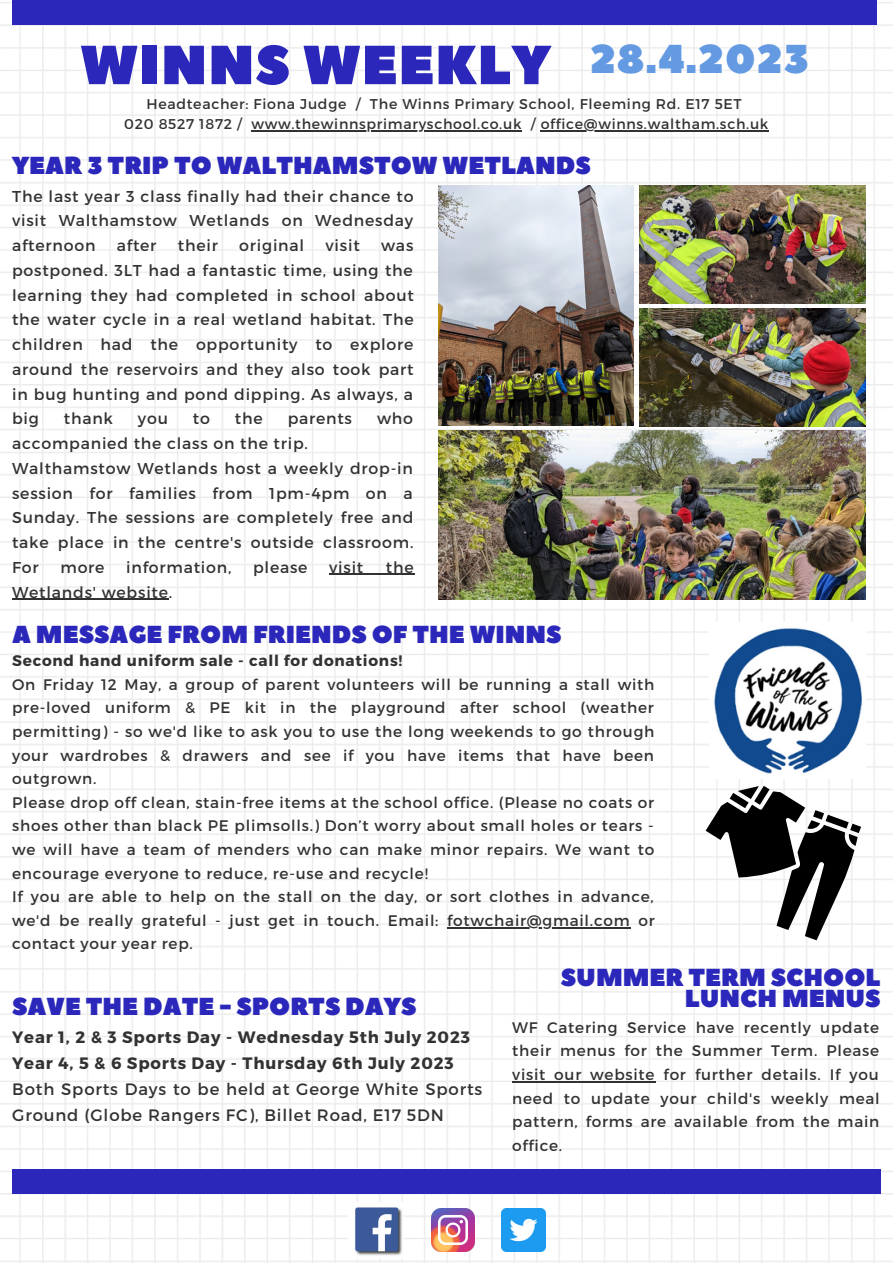
<style>
.page{position:relative;width:893px;height:1264px;background:#fff}
.page>*{position:absolute;margin:0;border:0;box-sizing:border-box;transform-origin:0 0}
.t1{font:54.9px "Peace Sans";letter-spacing:.02em;color:#2a27ba}
.t2{font:24.6px/21.3px "Peace Sans";color:#2a27ba;text-align:right}
.t3{font:16.5px/25.8px "Montserrat";letter-spacing:.05em;color:#323232}
.t4{font:700 16.5px/25.8px "Montserrat";letter-spacing:.05em;color:#323232}
.t5{font:15.75px/24.8px "Montserrat";letter-spacing:.05em;color:#323232;text-align:justify}
.t6{font:15.3px/23.5px "Montserrat";letter-spacing:.05em;color:#323232}
.t7{font:700 15.3px "Montserrat";letter-spacing:.05em;color:#323232}
.t8{font:14.1px/20.2px "Montserrat";letter-spacing:.05em;color:#323232;text-align:center}
</style>
<div class="page">
<img style="left:0;top:2px;width:892px;height:1260px">
<div style="left:12px;top:0;width:865px;height:25px;background:#2a27ba"></div>
<img style="left:348px;top:1202px;width:55px;height:55px">
<img style="left:431px;top:1208px;width:43px;height:43px">
<img style="left:502px;top:1208px;width:43px;height:43px">
<div style="left:12px;top:1169px;width:868px;height:24px;background:#2a27ba"></div>
<img style="left:709px;top:622px;width:156px;height:156px">
<svg style="left:705px;top:785px;width:155px;height:155px"></svg>
<hr style="left:447px;top:927px;width:183px;height:1px;background:#323232">
<img style="left:439px;top:185px;width:194px;height:241px">
<img style="left:639px;top:185px;width:226px;height:118px">
<img style="left:639px;top:309px;width:226px;height:118px">
<img style="left:439px;top:431px;width:426px;height:168px">
<hr style="left:251px;top:130px;width:271px;height:1px;background:#323232">
<hr style="left:540px;top:130px;width:229px;height:1px;background:#323232">
<hr style="left:329px;top:574px;width:85px;height:1px;background:#323232">
<hr style="left:12px;top:598px;width:157px;height:1px;background:#323232">
<hr style="left:512px;top:1081px;width:143px;height:1px;background:#323232">
<h1 class="t1" style="left:80px;top:29px;width:730px">WINNS WEEKLY <sup>28.4.2023</sup></h1>
<p class="t8" style="left:124px;top:93px;width:645px">Headteacher: Fiona Judge / The Winns Primary School, Fleeming Rd. E17 5ET<br>020 8527 1872 / www.thewinnsprimaryschool.co.uk / office@winns.waltham.sch.uk</p>
<h2 class="t2" style="left:12px;top:156px;width:580px">YEAR 3 TRIP TO WALTHAMSTOW WETLANDS</h2>
<p class="t5" style="left:12px;top:183px;width:403px">The last year 3 class finally had their chance to visit Walthamstow Wetlands on Wednesday afternoon</p>
<p class="t5" style="left:117px;top:232px;width:41px">after</p>
<p class="t5" style="left:178px;top:232px;width:42px">their</p>
<p class="t5" style="left:239px;top:232px;width:66px">original</p>
<p class="t5" style="left:325px;top:232px;width:36px">visit</p>
<p class="t5" style="left:12px;top:232px;width:403px;text-indent:369px">was postponed. 3LT had a fantastic time, using the learning they had completed in school about the water cycle in a real wetland habitat. The children had the opportunity to explore around the reservoirs and they also took part in bug hunting and pond dipping. As always, a big</p>
<p class="t5" style="left:64px;top:405px;width:51px">thank</p>
<p class="t5" style="left:138px;top:405px;width:32px">you</p>
<p class="t5" style="left:193px;top:405px;width:19px">to</p>
<p class="t5" style="left:235px;top:405px;width:29px">the</p>
<p class="t5" style="left:288px;top:405px;width:66px">parents</p>
<p class="t5" style="left:377px;top:405px;width:37px">who</p>
<p class="t5" style="left:12px;top:430px;width:403px;text-align:left">accompanied the class on the trip.<br>Walthamstow Wetlands host a weekly drop-in session for families from 1pm-4pm on a Sunday. The sessions are completely free and take place in the centre's outside classroom.<br>For</p>
<p class="t5" style="left:60px;top:554px;width:46px">more</p>
<p class="t5" style="left:126px;top:554px;width:107px">information,</p>
<p class="t5" style="left:253px;top:554px;width:56px">please</p>
<p class="t5" style="left:329px;top:554px;width:36px">visit</p>
<p class="t5" style="left:386px;top:554px;width:29px">the</p>
<p class="t5" style="left:12px;top:578px;width:162px">Wetlands' website.</p>
<h2 class="t2" style="left:12px;top:624px;width:551px">A MESSAGE FROM FRIENDS OF THE WINNS</h2>
<p class="t7" style="left:12px;top:650px;width:392px">Second hand uniform sale - call for donations!</p>
<p class="t6" style="left:12px;top:671px;width:644px">On Friday 12 May, a group of parent volunteers will be running a stall with pre-loved uniform &amp; PE kit in the playground after school (weather permitting) - so we'd like to ask you to use the long weekends to go through your wardrobes &amp; drawers and see if you have items that have been outgrown.<br>Please drop off clean, stain-free items at the school office. (Please no coats or shoes other than black PE plimsolls.) Don’t worry about small holes or tears - we will have a team of menders who can make minor repairs. We want to encourage everyone to reduce, re-use and recycle!<br>If you are able to help on the stall on the day, or sort clothes in advance, we'd be really grateful - just get in touch. Email: fotwchair@gmail.com or contact your year rep.</p>
<h2 class="t2" style="left:12px;top:996px;width:405px">SAVE THE DATE - SPORTS DAYS</h2>
<p class="t4" style="left:12px;top:1023px;width:459px">Year 1, 2 &amp; 3 Sports Day - Wednesday 5th July 2023<br>Year 4, 5 &amp; 6 Sports Day - Thursday 6th July 2023</p>
<p class="t3" style="left:12px;top:1075px;width:471px">Both Sports Days to be held at George White Sports<br>Ground (Globe Rangers FC), Billet Road, E17 5DN</p>
<h2 class="t2" style="left:561px;top:967px;width:321px">SUMMER TERM SCHOOL<br>LUNCH MENUS</h2>
<p class="t6" style="left:512px;top:1014px;width:369px;text-align:justify">WF Catering Service have recently update their menus for the Summer Term. Please visit our website for further details. If you need to update your child's weekly meal pattern, forms are available from the main office.</p>
</div>
